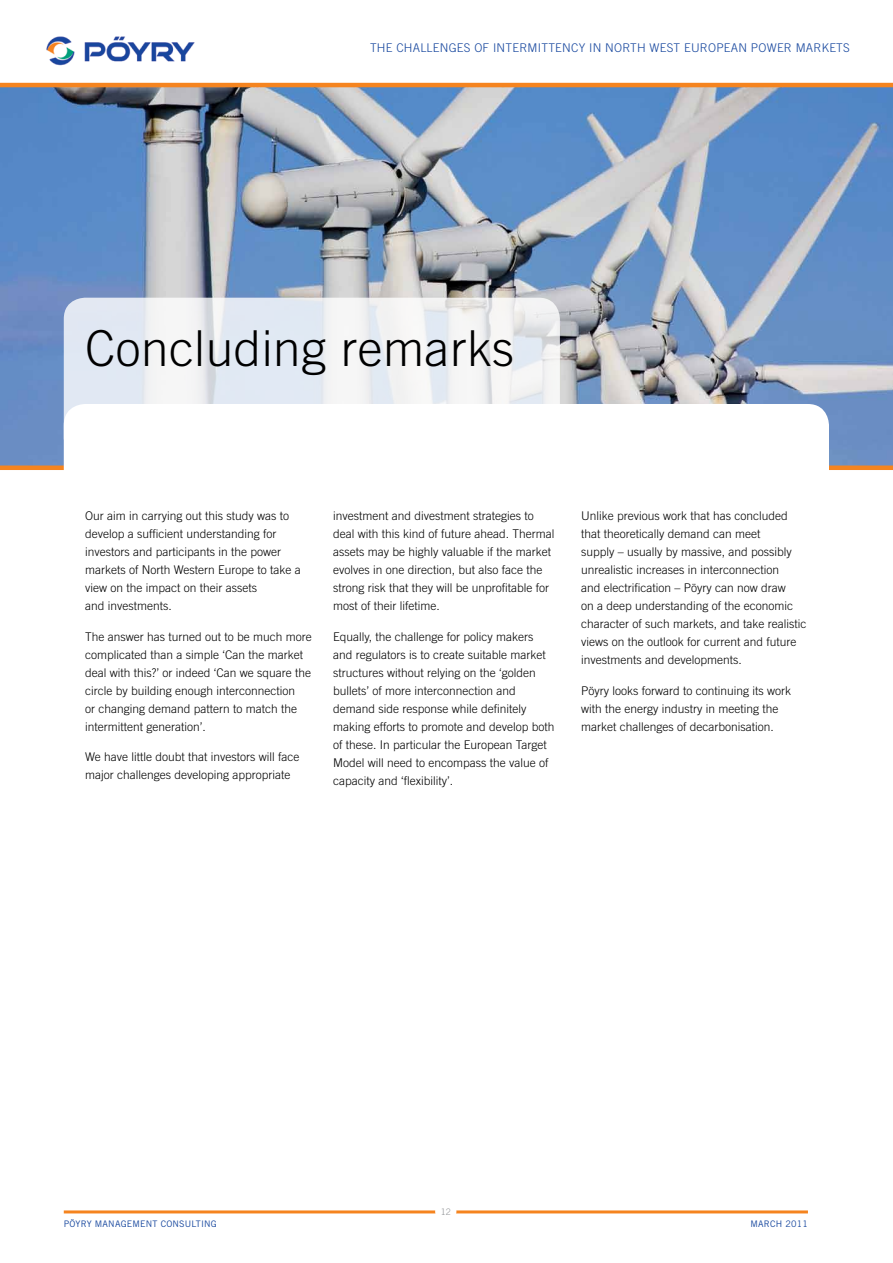
<style>
.page{position:relative;width:893px;height:1263px;background:#fff}
.page>*{position:absolute;margin:0;border:0;box-sizing:border-box;transform-origin:0 0}
.t1{font:300 49.5px "Trade Gothic";letter-spacing:.01em;color:#000}
.t2{font:300 12px/18px "Trade Gothic";color:#000}
.t3{font:300 12px "Trade Gothic";letter-spacing:.02em;color:#17479e}
.t4{font:9px "Trade Gothic";letter-spacing:.02em;color:#17479e}
.t5{font:300 9px "Trade Gothic";color:#939598}
</style>
<div class="page">
<img style="left:0;top:87px;width:893px;height:378px">
<img style="left:46px;top:36px;width:149px;height:30px">
<hr style="left:0;top:83px;width:893px;height:4px;background:#f5841f">
<div style="left:0;top:465px;width:893px;height:5px;background:#f5841f"></div>
<svg style="left:64px;top:298px;width:496px;height:161px;fill:#e6eaf3"></svg>
<div style="left:64px;top:404px;width:765px;height:153px;background:#fff;border-radius:21px"></div>
<hr style="left:64px;top:1210px;width:744px;height:3px;background:#f5841f">
<div style="left:435px;top:1201px;width:21px;height:21px;background:#fff;border-radius:50%"></div>
<p class="t3" style="left:370px;top:41px;width:135px">The challenges of inte</p>
<p class="t3" style="left:519px;top:41px;width:31px">rmitten</p>
<p class="t3" style="left:571px;top:41px;width:280px">cy in North West European power markets</p>
<h1 class="t1" style="left:85px;top:319px;width:431px">Concluding remarks</h1>
<p class="t2" style="left:85px;top:506px;width:217px">Our aim in carrying out this study was to develop a sufficient understanding for investors and participants in the power markets of North Western Europe to take a view on the impact on their assets<br>and investments.</p>
<p class="t2" style="left:85px;top:627px;width:228px">The answer has turned out to be much more complicated than a simple ‘Can the market deal with this?’ or indeed ‘Can we square the circle by building enough interconnection<br>or changing demand pattern to match the intermittent generation’.</p>
<p class="t2" style="left:85px;top:748px;width:216px">We have little doubt that investors will face major challenges developing appropriate</p>
<p class="t2" style="left:333px;top:506px;width:223px">investment and divestment strategies to deal with this kind of future ahead. Thermal assets may be highly valuable if the market evolves in one direction, but also face the strong risk that they will be unprofitable for most of their lifetime.</p>
<p class="t2" style="left:333px;top:627px;width:223px">Equally, the challenge for policy makers and regulators is to create suitable market structures without relying on the ‘golden bullets’ of more interconnection and demand side response while definitely making efforts to promote and develop both of these. I n particular the European Target Model will need to encompass the value of capacity and ‘flexibility’.</p>
<p class="t2" style="left:581px;top:506px;width:227px">U nlike previous work that has concluded that theoretically demand can meet<br>supply – usually by massive, and possibly unrealistic increases in interconnection<br>and electrification – Pöyry can now draw<br>on a deep understanding of the economic character of such markets, and take realistic views on the outlook for current and future investments and developments.</p>
<p class="t2" style="left:581px;top:681px;width:212px">Pöyry looks forward to continuing its work with the energy industry in meeting the market challenges of decarbonisation.</p>
<p class="t5" style="left:441px;top:1206px;width:12px">12</p>
<p class="t4" style="left:64px;top:1219px;width:13px">PÖYRY</p>
<p class="t4" style="left:95px;top:1219px;width:124px">MANAGEM ENT CONSU LTING</p>
<p class="t4" style="left:751px;top:1219px;width:59px">MARCH 2011</p>
</div>
